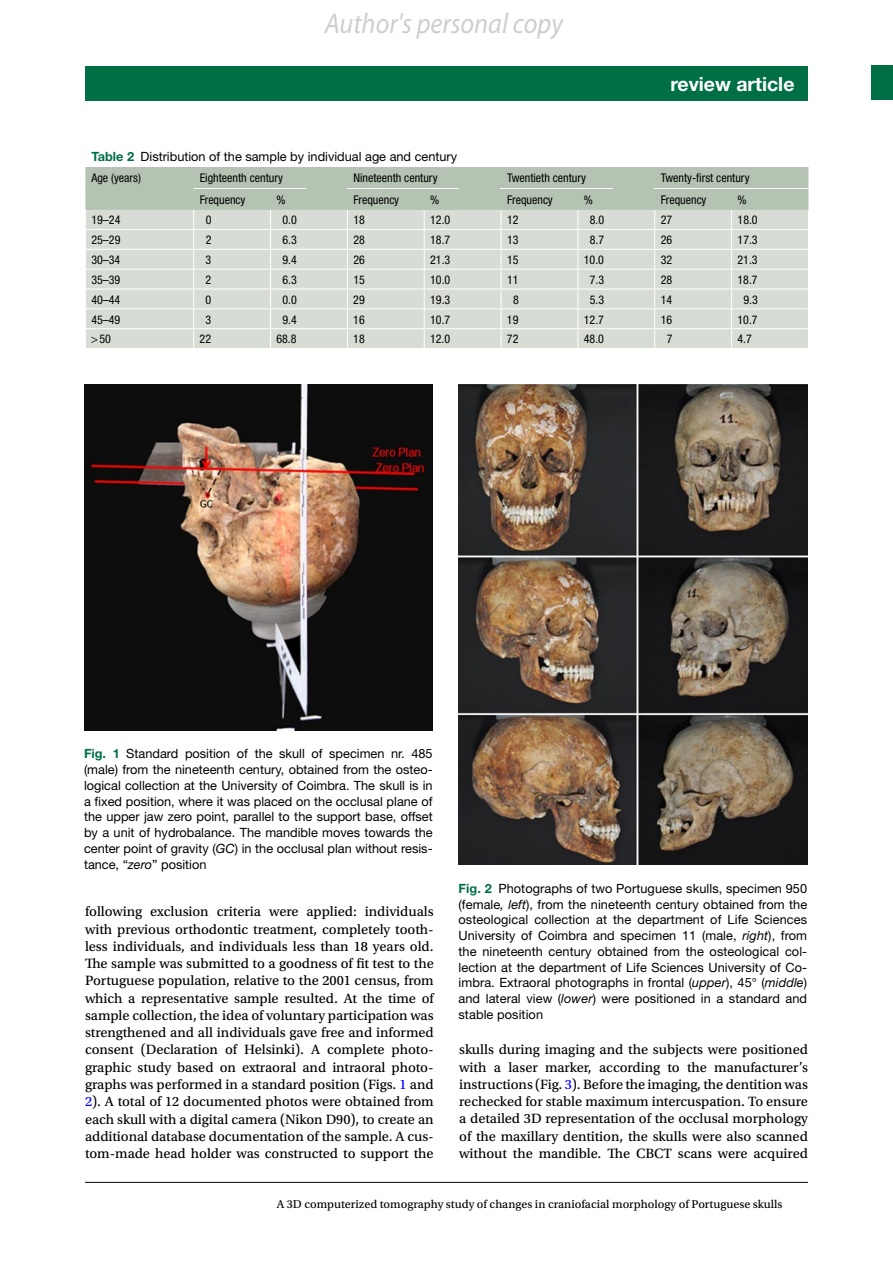
<style>
.page{position:relative;width:893px;height:1263px;background:#fff}
.page>*{position:absolute;margin:0;border:0;box-sizing:border-box;transform-origin:0 0}
.t1{font:italic 28.65px "S Myriad";color:rgb(0 0 0/.2);scale:.92 1}
.t2{font:700 19.5px "Helvetica Neue";color:#fff}
.t3{font:14.25px/17.2px "Utopia Std Capt";letter-spacing:-.005em;color:#000;text-align:justify}
.t4{font:12.75px/15.8px "Helvetica Neue";color:#000;text-align:justify}
.t5{font:condensed 12px "Helvetica Neue";color:#000}
.t6{font:12px "Utopia Std Capt";color:#000}
.s1{font-weight:700;color:#006f45}
.s2{font-style:italic}
.s3{color:#00f}
.s4{font-size:15px}
</style>
<div class="page">
<div style="left:85px;top:66px;width:722px;height:34px;background:#006f45"></div>
<div style="left:872px;top:66px;width:21px;height:34px;background:#006f45"></div>
<hr style="left:85px;top:1182px;width:723px;height:1px;background:#000">
<img style="left:84px;top:385px;width:349px;height:345px">
<img style="left:458px;top:385px;width:349px;height:480px">
<svg style="left:85px;top:167px;width:724px;height:181px;background:#d1d8ce"></svg>
<h1 class="t1" style="left:325px;top:6px;width:261px">Author's personal copy</h1>
<h2 class="t2" style="left:670px;top:72px;width:126px">review article</h2>
<p class="t4" style="left:91px;top:148px;width:367px"><span class="s1">Table 2</span> Distribution of the sample by individual age and century</p>
<p class="t5" style="left:91px;top:171px;width:51px">Age (years)</p>
<p class="t5" style="left:200px;top:171px;width:85px">Eighteenth century</p>
<p class="t5" style="left:353px;top:171px;width:86px">Nineteenth century</p>
<p class="t5" style="left:507px;top:171px;width:81px">Twentieth century</p>
<p class="t5" style="left:661px;top:171px;width:90px">Twenty-first century</p>
<p class="t5" style="left:200px;top:193px;width:47px">Frequency</p>
<p class="t5" style="left:277px;top:193px;width:11px">%</p>
<p class="t5" style="left:353px;top:193px;width:47px">Frequency</p>
<p class="t5" style="left:430px;top:193px;width:11px">%</p>
<p class="t5" style="left:507px;top:193px;width:47px">Frequency</p>
<p class="t5" style="left:584px;top:193px;width:11px">%</p>
<p class="t5" style="left:661px;top:193px;width:47px">Frequency</p>
<p class="t5" style="left:738px;top:193px;width:11px">%</p>
<p class="t5" style="left:91px;top:213px;width:31px">19–24</p>
<p class="t5" style="left:206px;top:213px;width:7px">0</p>
<p class="t5" style="left:283px;top:213px;width:16px">0.0</p>
<p class="t5" style="left:353px;top:213px;width:13px">18</p>
<p class="t5" style="left:430px;top:213px;width:22px">12.0</p>
<p class="t5" style="left:507px;top:213px;width:13px">12</p>
<p class="t5" style="left:590px;top:213px;width:16px">8.0</p>
<p class="t5" style="left:661px;top:213px;width:13px">27</p>
<p class="t5" style="left:738px;top:213px;width:22px">18.0</p>
<p class="t5" style="left:91px;top:233px;width:31px">25–29</p>
<p class="t5" style="left:206px;top:233px;width:7px">2</p>
<p class="t5" style="left:282px;top:233px;width:16px">6.3</p>
<p class="t5" style="left:353px;top:233px;width:13px">28</p>
<p class="t5" style="left:430px;top:233px;width:22px">18.7</p>
<p class="t5" style="left:507px;top:233px;width:13px">13</p>
<p class="t5" style="left:590px;top:233px;width:16px">8.7</p>
<p class="t5" style="left:661px;top:233px;width:13px">26</p>
<p class="t5" style="left:738px;top:233px;width:22px">17.3</p>
<p class="t5" style="left:91px;top:253px;width:31px">30–34</p>
<p class="t5" style="left:206px;top:253px;width:7px">3</p>
<p class="t5" style="left:282px;top:253px;width:16px">9.4</p>
<p class="t5" style="left:353px;top:253px;width:13px">26</p>
<p class="t5" style="left:430px;top:253px;width:22px">21.3</p>
<p class="t5" style="left:507px;top:253px;width:13px">15</p>
<p class="t5" style="left:584px;top:253px;width:22px">10.0</p>
<p class="t5" style="left:661px;top:253px;width:13px">32</p>
<p class="t5" style="left:737px;top:253px;width:22px">21.3</p>
<p class="t5" style="left:91px;top:273px;width:31px">35–39</p>
<p class="t5" style="left:206px;top:273px;width:7px">2</p>
<p class="t5" style="left:282px;top:273px;width:16px">6.3</p>
<p class="t5" style="left:353px;top:273px;width:13px">15</p>
<p class="t5" style="left:430px;top:273px;width:22px">10.0</p>
<p class="t5" style="left:507px;top:273px;width:13px">11</p>
<p class="t5" style="left:590px;top:273px;width:16px">7.3</p>
<p class="t5" style="left:661px;top:273px;width:13px">28</p>
<p class="t5" style="left:737px;top:273px;width:22px">18.7</p>
<p class="t5" style="left:91px;top:292px;width:31px">40–44</p>
<p class="t5" style="left:206px;top:292px;width:7px">0</p>
<p class="t5" style="left:282px;top:292px;width:16px">0.0</p>
<p class="t5" style="left:353px;top:292px;width:13px">29</p>
<p class="t5" style="left:430px;top:292px;width:22px">19.3</p>
<p class="t5" style="left:513px;top:292px;width:7px">8</p>
<p class="t5" style="left:590px;top:292px;width:16px">5.3</p>
<p class="t5" style="left:661px;top:292px;width:13px">14</p>
<p class="t5" style="left:743px;top:292px;width:16px">9.3</p>
<p class="t5" style="left:91px;top:312px;width:31px">45–49</p>
<p class="t5" style="left:206px;top:312px;width:7px">3</p>
<p class="t5" style="left:282px;top:312px;width:16px">9.4</p>
<p class="t5" style="left:353px;top:312px;width:13px">16</p>
<p class="t5" style="left:430px;top:312px;width:22px">10.7</p>
<p class="t5" style="left:507px;top:312px;width:13px">19</p>
<p class="t5" style="left:584px;top:312px;width:22px">12.7</p>
<p class="t5" style="left:661px;top:312px;width:13px">16</p>
<p class="t5" style="left:737px;top:312px;width:22px">10.7</p>
<p class="t5" style="left:99px;top:332px;width:13px">50</p>
<p class="t5" style="left:200px;top:332px;width:13px">22</p>
<p class="t5" style="left:276px;top:332px;width:22px">68.8</p>
<p class="t5" style="left:353px;top:332px;width:13px">18</p>
<p class="t5" style="left:430px;top:332px;width:22px">12.0</p>
<p class="t5" style="left:507px;top:332px;width:13px">72</p>
<p class="t5" style="left:584px;top:332px;width:22px">48.0</p>
<p class="t5" style="left:667px;top:332px;width:7px">7</p>
<p class="t5" style="left:737px;top:332px;width:16px">4.7</p>
<p class="t4" style="left:84px;top:746px;width:350px"><span class="s1">Fig. 1</span> Standard position of the skull of specimen nr. 485 (male) from the nineteenth century, obtained from the osteo&shy;logical collection at the University of Coimbra. The skull is in a fixed position, where it was placed on the occlusal plane of the upper jaw zero point, parallel to the support base, offset by a unit of hydrobalance. The mandible moves towards the center point of gravity (<span class="s2">GC</span>) in the occlusal plan without resis&shy;tance, “<span class="s2">zero</span>” position</p>
<p class="t3" style="left:85px;top:903px;width:350px">following exclusion criteria were applied: individuals with previous orthodontic treatment, completely tooth&shy;less individuals, and individuals less than 18 years old.<br>The sample was submitted to a goodness of fit test to the Portuguese population, relative to the 2001 census, from which a representative sample resulted. At the time of sample collection, the idea of voluntary participation was strengthened and all individuals gave free and informed consent (Declaration of Helsinki). A complete photo&shy;graphic study based on extraoral and intraoral photo&shy;graphs was performed in a standard position (Figs. <span class="s3">1</span> and <span class="s3">2</span>). A total of 12 documented photos were obtained from each skull with a digital camera (Nikon D90), to create an additional database documentation of the sample. A cus&shy;tom-made head holder was constructed to support the</p>
<p class="t4" style="left:458px;top:880px;width:350px"><span class="s1">Fig. 2</span> Photographs of two Portuguese skulls, specimen 950 (female<span class="s2">, left</span>), from the nineteenth century obtained from the osteological collection at the department of Life Sciences University of Coimbra and specimen 11 (male, <span class="s2">right</span>), from the nineteenth century obtained from the osteological col&shy;lection at the department of Life Sciences University of Co&shy;imbra. Extraoral photographs in frontal (<span class="s2">upper</span>), 45° (<span class="s2">middle</span>) and lateral view (<span class="s2">lower</span>) were positioned in a standard and stable position</p>
<p class="t3" style="left:459px;top:1041px;width:350px">skulls during imaging and the subjects were positioned with a laser marker, according to the manufacturer’s instructions (Fig. <span class="s3">3</span>). Before the imaging, the dentition was rechecked for stable maximum intercuspation. To ensure a detailed 3D representation of the occlusal morphology of the maxillary dentition, the skulls were also scanned without the mandible. The CBCT scans were acquired</p>
<p class="t6" style="left:277px;top:1198px;width:533px">A 3D computerized tomography study of changes in craniofacial morphology of Portuguese skulls <span class="s4">3</span></p>
</div>
